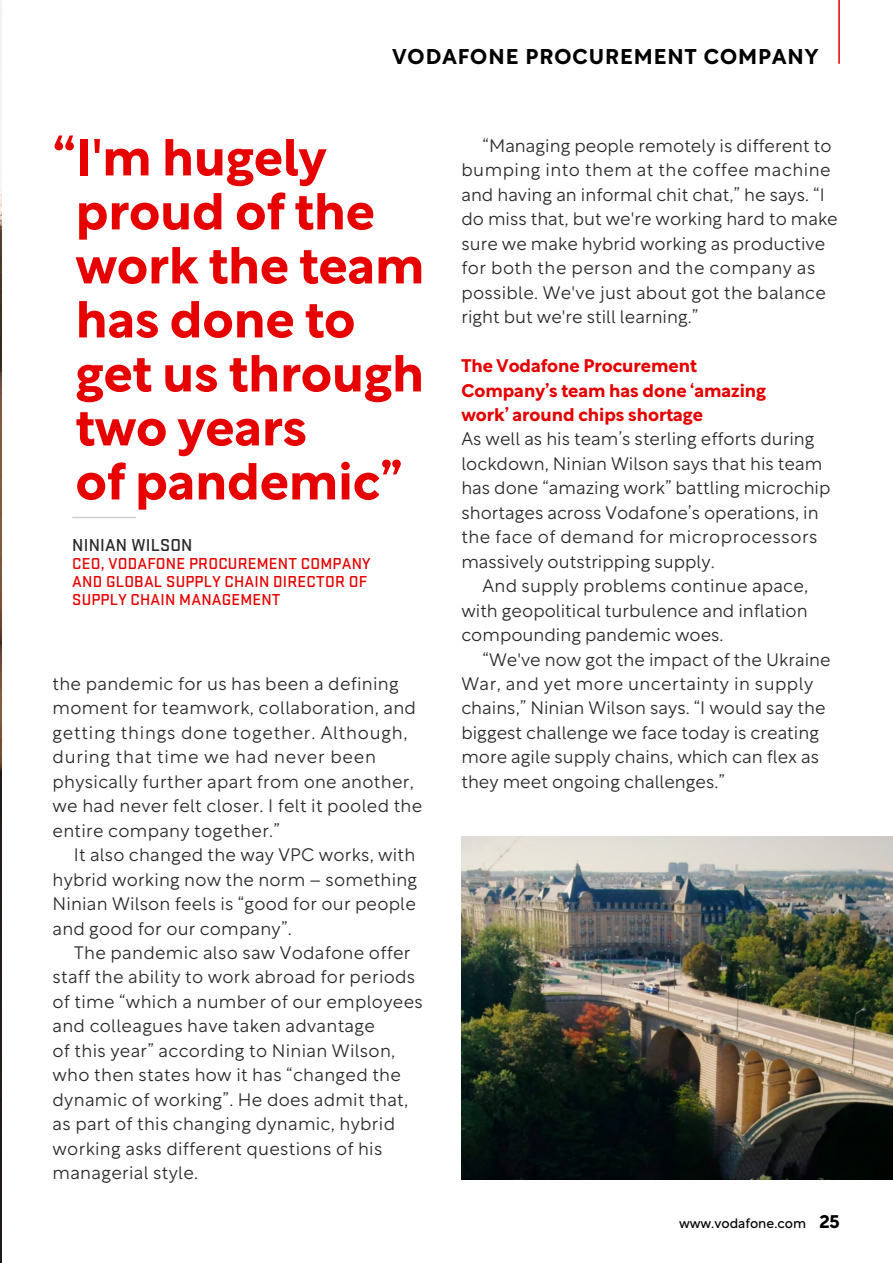
<style>
.page{position:relative;width:893px;height:1263px;background:#fff}
.page>*{position:absolute;margin:0;border:0;box-sizing:border-box;transform-origin:0 0}
.t1{font:700 51px/54px "Rotunda";color:#e60000}
.t2{font:700 21px "Rotunda";letter-spacing:.05em;color:#000}
.t3{font:300 18px/24.5px "Rotunda";letter-spacing:.015em;color:#282828}
.t4{font:700 18px/24.5px "Rotunda";color:#e60000}
.t5{font:500 18px "Stratum 1";letter-spacing:.01em;color:#282828}
.t6{font:500 16.5px/18px "Stratum 1";letter-spacing:.01em;color:#e60000}
.t7{font:13.5px "Rotunda";color:#000}
.s1{font-weight:700;font-size:18px}
</style>
<div class="page">
<hr style="left:838px;top:0;width:2px;height:64px;background:#e60000">
<img style="left:0;top:1px;width:1px;height:1261px">
<hr style="left:72px;top:517px;width:64px;height:1px;background:#d0d0d0">
<img style="left:461px;top:837px;width:432px;height:342px">
<p class="t2" style="left:393px;top:39px;width:428px">VODAFONE PROCUREMENT COMPANY</p>
<h1 class="t1" style="left:76px;top:125px;width:350px;text-indent:-22px">“I'm hugely proud of the work the team has done to get us through two years<br>of pandemic”</h1>
<p class="t5" style="left:72px;top:533px;width:122px">NINIAN WILSON</p>
<p class="t6" style="left:72px;top:554px;width:300px">CEO, VODAFONE PROCUREMENT COMPANY<br>AND GLOBAL SUPPLY CHAIN DIRECTOR OF<br>SUPPLY CHAIN MANAGEMENT</p>
<p class="t3" style="left:53px;top:670px;width:371px">the pandemic for us has been a defining moment for teamwork, collaboration, and getting things done together. Although, during that time we had never been physically further apart from one another, we had never felt closer. I felt it pooled the entire company together.”</p>
<p class="t3" style="left:53px;top:841px;width:366px;text-align:justify;text-indent:21px">It also changed the way VPC works, with hybrid working now the norm – something Ninian Wilson feels is “good for our people and good for our company”.</p>
<p class="t3" style="left:53px;top:939px;width:372px;text-indent:21px">The pandemic also saw Vodafone offer staff the ability to work abroad for periods of time “which a number of our employees and colleagues have taken advantage<br>of this year” according to Ninian Wilson, who then states how it has “changed the dynamic of working”. He does admit that, as part of this changing dynamic, hybrid working asks different questions of his managerial style.</p>
<p class="t3" style="left:461px;top:132px;width:378px;text-indent:21px">“Managing people remotely is different to bumping into them at the coffee machine and having an informal chit chat,” he says. “I do miss that, but we're working hard to make sure we make hybrid working as productive for both the person and the company as possible. We've just about got the balance right but we're still learning.”</p>
<p class="t4" style="left:461px;top:352px;width:306px">The Vodafone Procurement<br>Company’s team has done ‘amazing work’ around chips shortage</p>
<p class="t3" style="left:461px;top:425px;width:371px">As well as his team’s sterling efforts during lockdown, Ninian Wilson says that his team has done “amazing work” battling microchip shortages across Vodafone’s operations, in the face of demand for microprocessors massively outstripping supply.</p>
<p class="t3" style="left:461px;top:572px;width:348px;text-align:justify;text-indent:21px">And supply problems continue apace, with geopolitical turbulence and inflation compounding pandemic woes.</p>
<p class="t3" style="left:461px;top:645px;width:371px;text-indent:21px">“We've now got the impact of the Ukraine War, and yet more uncertainty in supply chains,” Ninian Wilson says. “I would say the biggest challenge we face today is creating more agile supply chains, which can flex as they meet ongoing challenges.”</p>
<p class="t7" style="left:679px;top:1212px;width:162px">www.vodafone.com <span class="s1">25</span></p>
</div>
